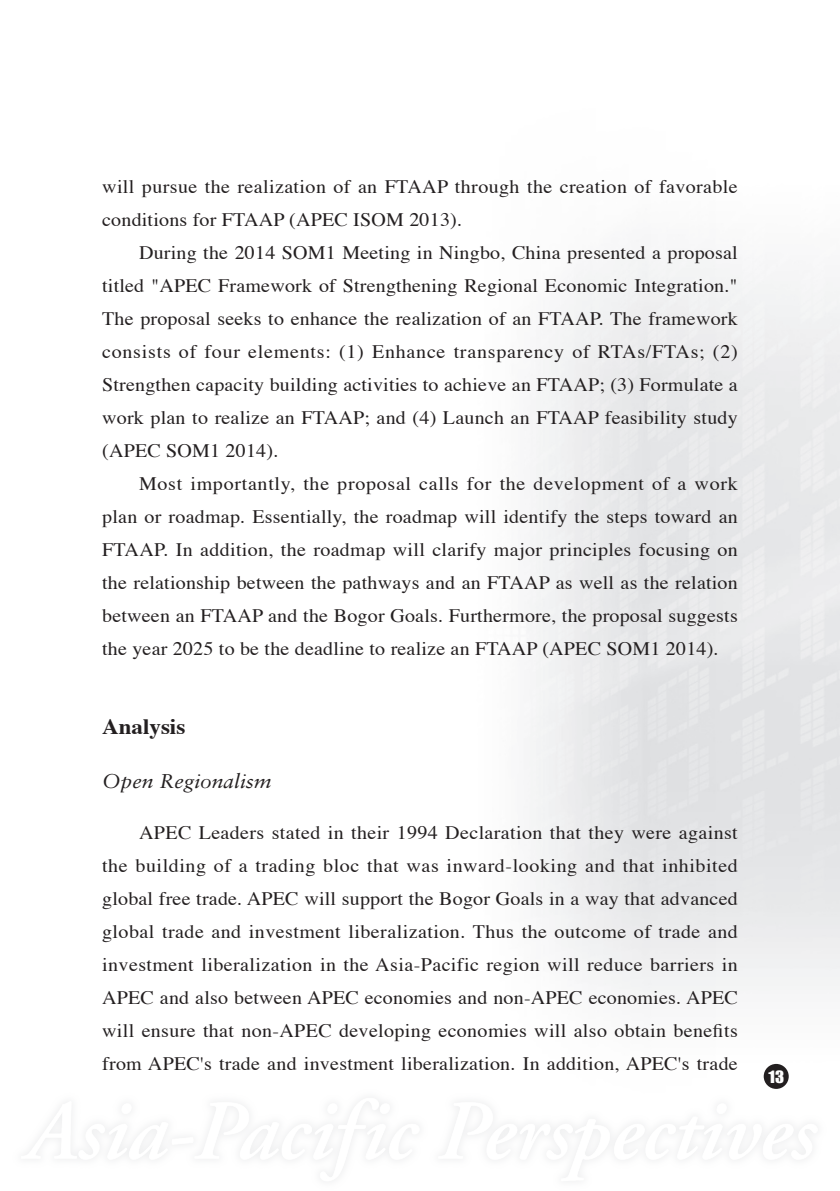
<style>
.page{position:relative;width:840px;height:1191px;background:#fff}
.page>*{position:absolute;margin:0;border:0;box-sizing:border-box;transform-origin:0 0}
.t1{font:700 21.8px "Times";color:#231f20;scale:1.05 1}
.t2{font:italic 20px "Sabon";color:#231f20;scale:1.05 1}
.t3{font:19px/33px "Times";letter-spacing:.01em;color:#231f20;text-align:justify;scale:1.05 1}
.t4{font:15.6px "Impact";color:#fff;scale:1.1 1}
</style>
<div class="page">
<img style="left:527px;top:254px;width:312px;height:833px">
<img style="left:27px;top:1087px;width:785px;height:90px">
<div style="left:763px;top:1064px;width:25px;height:25px;background:#231f20;border-radius:50%"></div>
<p class="t3" style="left:102px;top:168px;width:606px">will pursue the realization of an FTAAP through the creation of favorable conditions for FTAAP (APEC ISOM 2013).</p>
<p class="t3" style="left:102px;top:234px;width:606px;text-indent:37px">During the 2014 SOM1 Meeting in Ningbo, China presented a proposal titled "APEC Framework of Strengthening Regional Economic Integration." The proposal seeks to enhance the realization of an FTAAP. The framework consists of four elements: (1) Enhance transparency of RTAs/FTAs; (2)<br>Strengthen capacity building activities to achieve an FTAAP; (3) Formulate a work plan to realize an FTAAP; and (4) Launch an FTAAP feasibility study (APEC SOM1 2014).</p>
<p class="t3" style="left:102px;top:465px;width:606px;text-indent:37px">Most importantly, the proposal calls for the development of a work plan or roadmap. Essentially, the roadmap will identify the steps toward an FTAAP. In addition, the roadmap will clarify major principles focusing on the relationship between the pathways and an FTAAP as well as the relation between an FTAAP and the Bogor Goals. Furthermore, the proposal suggests the year 2025 to be the deadline to realize an FTAAP (APEC SOM1 2014).</p>
<p class="t1" style="left:102px;top:705px;width:81px">Analysis</p>
<p class="t2" style="left:102px;top:769px;width:163px">Open Regionalism</p>
<p class="t3" style="left:102px;top:815px;width:606px;text-indent:37px">APEC Leaders stated in their 1994 Declaration that they were against the building of a trading bloc that was inward-looking and that inhibited global free trade. APEC will support the Bogor Goals in a way that advanced global trade and investment liberalization. Thus the outcome of trade and investment liberalization in the Asia-Pacific region will reduce barriers in APEC and also between APEC economies and non-APEC economies. APEC will ensure that non-APEC developing economies will also obtain benefits from APEC's trade and investment liberalization. In addition, APEC's trade</p>
<p class="t4" style="left:768px;top:1066px;width:15px">13</p>
</div>
